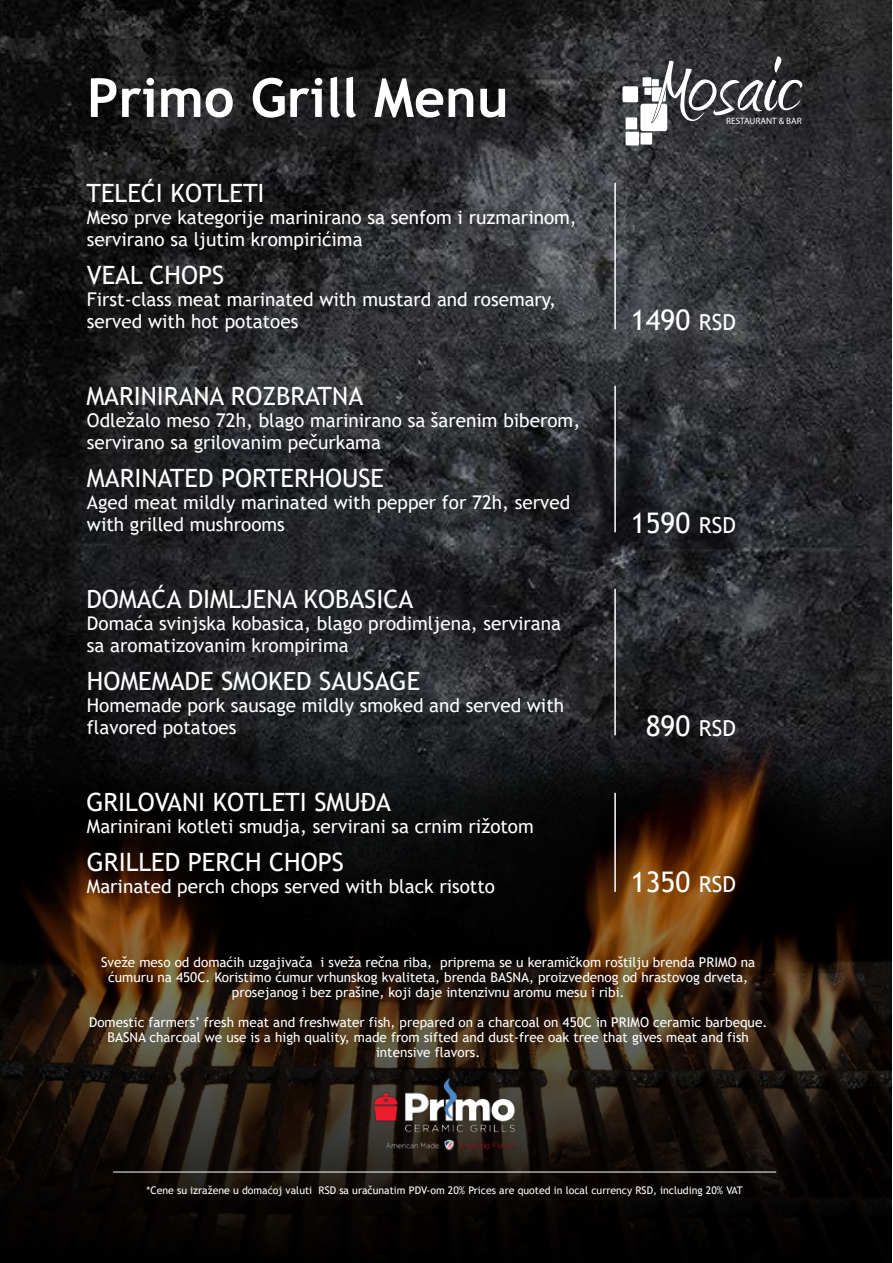
<style>
.page{position:relative;width:893px;height:1263px;background:#fff}
.page>*{position:absolute;margin:0;border:0;box-sizing:border-box;transform-origin:0 0}
.t1{font:700 53.85px "Trebuchet MS";color:#fff}
.t2{font:28.35px "Trebuchet MS";color:#fff}
.t3{font:25.2px "Trebuchet MS";color:#fff}
.t4{font:18.9px/22px "Trebuchet MS";color:#fff}
.t5{font:13.5px/15px "Trebuchet MS";color:#fff;text-align:center}
.t6{font:10.5px "Trebuchet MS";color:#fff}
.t7{font:9.15px "Myriad Pro";color:#fff}
.s1{font-size:22.05px}
</style>
<div class="page">
<img style="left:0;top:0;width:891px;height:669px">
<svg style="left:0;top:669px;width:891px;height:594px;background:#1a130d"></svg>
<hr style="left:113px;top:1172px;width:663px;height:1px;background:#fff">
<img style="left:368px;top:1074px;width:153px;height:79px">
<div style="left:622px;top:86px;width:16px;height:16px;background:#fff"></div>
<div style="left:626px;top:117px;width:11px;height:12px;background:#fff"></div>
<div style="left:640px;top:133px;width:12px;height:12px;background:#fff"></div>
<div style="left:626px;top:132px;width:13px;height:14px;background:#fff"></div>
<svg style="left:640px;top:56px;width:163px;height:75px"></svg>
<hr style="left:614px;top:183px;width:2px;height:146px;background:#fff">
<hr style="left:614px;top:386px;width:2px;height:146px;background:#fff">
<hr style="left:614px;top:589px;width:2px;height:146px;background:#fff">
<hr style="left:614px;top:793px;width:2px;height:99px;background:#fff">
<h1 class="t1" style="left:87px;top:64px;width:423px">Primo Grill Menu</h1>
<h3 class="t3" style="left:86px;top:177px;width:180px">TELEĆI KOTLETI</h3>
<p class="t4" style="left:87px;top:206px;width:491px">Meso prve kategorije marinirano sa senfom i ruzmarinom, servirano sa ljutim krompirićima</p>
<h3 class="t3" style="left:87px;top:259px;width:139px">VEAL CHOPS</h3>
<p class="t4" style="left:87px;top:288px;width:470px">First-class meat marinated with mustard and rosemary, served with hot potatoes</p>
<h3 class="t3" style="left:86px;top:380px;width:278px">MARINIRANA ROZBRATNA</h3>
<p class="t4" style="left:87px;top:409px;width:495px">Odležalo meso 72h, blago marinirano sa šarenim biberom, servirano sa grilovanim pečurkama</p>
<h3 class="t3" style="left:87px;top:462px;width:299px">MARINATED PORTERHOUSE</h3>
<p class="t4" style="left:87px;top:491px;width:485px">Aged meat mildly marinated with pepper for 72h, served with grilled mushrooms</p>
<h3 class="t3" style="left:86px;top:583px;width:328px">DOMAĆA DIMLJENA KOBASICA</h3>
<p class="t4" style="left:87px;top:612px;width:476px">Domaća svinjska kobasica, blago prodimljena, servirana sa aromatizovanim krompirima</p>
<h3 class="t3" style="left:87px;top:665px;width:335px">HOMEMADE SMOKED SAUSAGE</h3>
<p class="t4" style="left:87px;top:694px;width:479px">Homemade pork sausage mildly smoked and served with flavored potatoes</p>
<p class="t7" style="left:726px;top:115px;width:77px">RESTAURANT &amp; BAR</p>
<h2 class="t2" style="left:631px;top:302px;width:107px">1490 <span class="s1">RSD</span></h2>
<h2 class="t2" style="left:631px;top:505px;width:107px">1590 <span class="s1">RSD</span></h2>
<h2 class="t2" style="left:646px;top:708px;width:92px">890 <span class="s1">RSD</span></h2>
<h3 class="t3" style="left:86px;top:786px;width:306px">GRILOVANI KOTLETI SMUĐA</h3>
<p class="t4" style="left:87px;top:815px;width:448px">Marinirani kotleti smudja, servirani sa crnim rižotom</p>
<h3 class="t3" style="left:87px;top:846px;width:259px">GRILLED PERCH CHOPS</h3>
<p class="t4" style="left:87px;top:875px;width:410px">Marinated perch chops served with black risotto</p>
<h2 class="t2" style="left:631px;top:864px;width:107px">1350 <span class="s1">RSD</span></h2>
<p class="t5" style="left:101px;top:955px;width:656px">Sveže meso od domaćih uzgajivača i sveža rečna riba, priprema se u keramičkom roštilju brenda PRIMO na ćumuru na 450C. Koristimo ćumur vrhunskog kvaliteta, brenda BASNA, proizvedenog od hrastovog drveta, prosejanog i bez prašine, koji daje intenzivnu aromu mesu i ribi.</p>
<p class="t5" style="left:89px;top:1015px;width:680px">Domestic farmers’ fresh meat and freshwater fish, prepared on a charcoal on 450C in PRIMO ceramic barbeque.<br>BASNA charcoal we use is a high quality, made from sifted and dust-free oak tree that gives meat and fish intensive flavors.</p>
<p class="t6" style="left:147px;top:1183px;width:598px">*Cene su izražene u domaćoj valuti RSD sa uračunatim PDV-om 20% Prices are quoted in local currency RSD, including 20% VAT</p>
</div>
